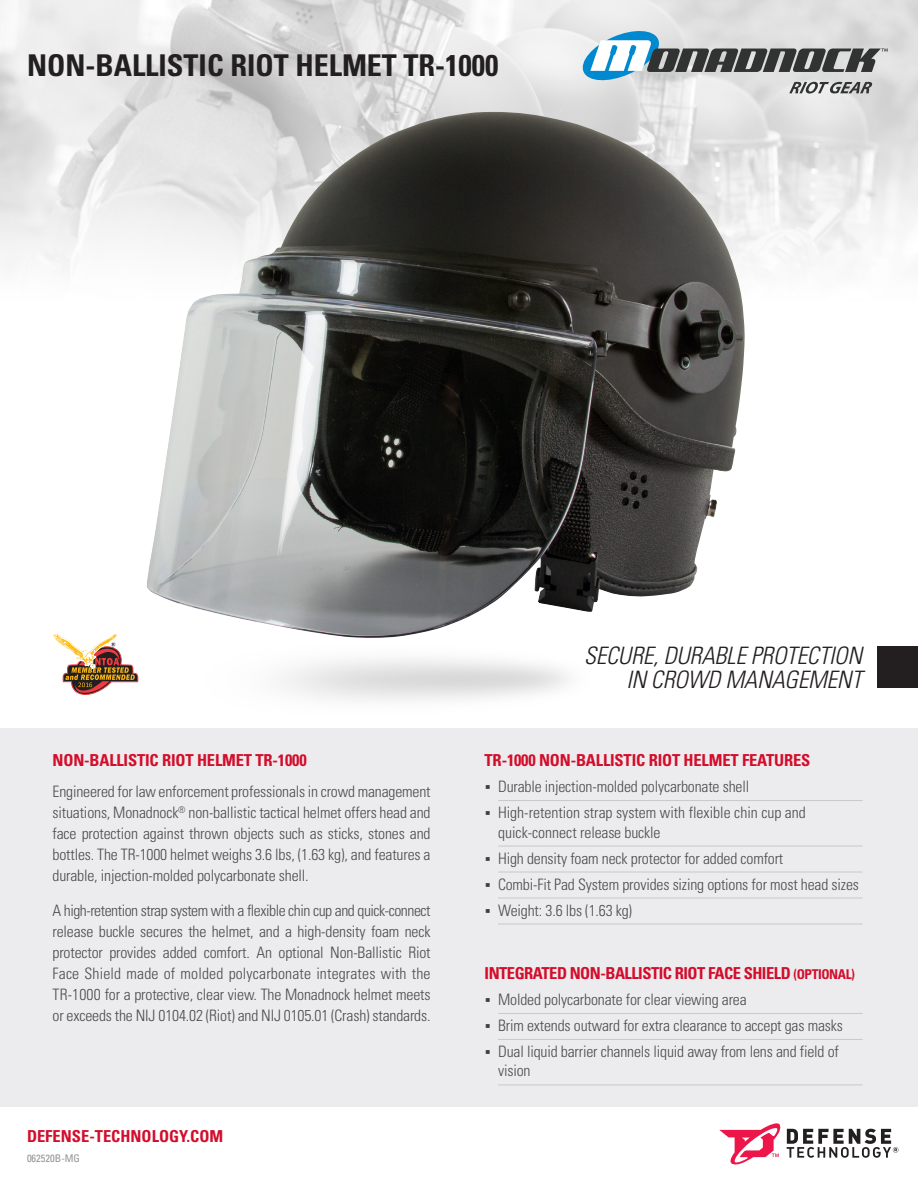
<style>
.page{position:relative;width:918px;height:1188px;background:#fff}
.page>*{position:absolute;margin:0;border:0;box-sizing:border-box;transform-origin:0 0}
.t1{font:700 condensed 30px "Univers";color:#231f20}
.t2{font:italic 300 condensed 24px/24px "Univers";letter-spacing:-.01em;color:#231f20;text-align:right}
.Sub_head{font:700 condensed 16.5px "Univers";letter-spacing:-.01em;color:#d30d2b}
.Sub_head-2{font:700 condensed 16.5px "Univers";letter-spacing:-.03em;color:#d30d2b}
.copy{font:300 condensed 15.75px/21px "Univers";letter-spacing:-.01em;color:#4b4c4d}
.t3{font:condensed 10.5px "Univers";color:#939598}
.s1{font-size:13.5px}
</style>
<div class="page">
<img style="left:0;top:0;width:918px;height:682px">
<div style="left:877px;top:647px;width:41px;height:41px;background:#231f20"></div>
<div style="left:0;top:728px;width:918px;height:379px;background:#ececee"></div>
<hr style="left:498px;top:800px;width:365px;height:1px;background:#c7c8ca">
<hr style="left:498px;top:846px;width:365px;height:1px;background:#c7c8ca">
<hr style="left:498px;top:872px;width:365px;height:1px;background:#c7c8ca">
<hr style="left:498px;top:898px;width:365px;height:1px;background:#c7c8ca">
<hr style="left:498px;top:924px;width:365px;height:1px;background:#c7c8ca">
<hr style="left:498px;top:1013px;width:365px;height:1px;background:#c7c8ca">
<hr style="left:498px;top:1039px;width:365px;height:1px;background:#c7c8ca">
<hr style="left:498px;top:1085px;width:365px;height:1px;background:#c7c8ca">
<img style="left:186px;top:638px;width:413px;height:63px">
<img style="left:146px;top:112px;width:599px;height:526px">
<svg style="left:53px;top:633px;width:85px;height:62px"></svg>
<svg style="left:720px;top:1123px;width:178px;height:42px"></svg>
<svg style="left:583px;top:31px;width:305px;height:63px;background:#aab3b8"></svg>
<p class="t1" style="left:27px;top:47px;width:473px">NON-BALLISTIC RIOT HELMET TR-1000</p>
<p class="t2" style="left:584px;top:644px;width:279px">SECURE, DURABLE PROTECTION<br>IN CROWD MANAGEMENT</p>
<p class="Sub_head" style="left:53px;top:750px;width:256px">NON-BALLISTIC RIOT HELMET TR-1000</p>
<p class="copy" style="left:53px;top:781px;width:380px;text-align:justify">Engineered for law enforcement professionals in crowd management situations, Monadnock<sup>®</sup> non-ballistic tactical helmet offers head and face protection against thrown objects such as sticks, stones and bottles. The TR-1000 helmet weighs 3.6 lbs, (1.63 kg), and features a durable, injection-molded polycarbonate shell.</p>
<p class="copy" style="left:53px;top:900px;width:380px;text-align:justify">A high-retention strap system with a flexible chin cup and quick-connect release buckle secures the helmet, and a high-density foam neck protector provides added comfort. An optional Non-Ballistic Riot Face Shield made of molded polycarbonate integrates with the TR-1000 for a protective, clear view. The Monadnock helmet meets or exceeds the NIJ 0104.02 (Riot) and NIJ 0105.01 (Crash) standards.</p>
<p class="Sub_head" style="left:27px;top:1126px;width:198px">DEFENSE-TECHNOLOGY.COM</p>
<p class="t3" style="left:27px;top:1151px;width:55px">062520B-MG</p>
<p class="Sub_head" style="left:485px;top:750px;width:327px">TR-1000 NON-BALLISTIC RIOT HELMET FEATURES</p>
<p class="copy" style="left:498px;top:776px;width:253px">Durable injection-molded polycarbonate shell</p>
<p class="copy" style="left:498px;top:803px;width:309px;line-height:19.5px">High-retention strap system with flexible chin cup and quick-connect release buckle</p>
<p class="copy" style="left:498px;top:848px;width:287px">High density foam neck protector for added comfort</p>
<p class="copy" style="left:498px;top:873px;width:362px">Combi-Fit Pad System provides sizing options for most head sizes</p>
<p class="copy" style="left:498px;top:899px;width:136px">Weight: 3.6 lbs (1.63 kg)</p>
<p class="Sub_head-2" style="left:485px;top:963px;width:372px">INTEGRATED NON-BALLISTIC RIOT FACE SHIELD <span class="s1">(OPTIONAL)</span></p>
<p class="copy" style="left:498px;top:989px;width:250px">Molded polycarbonate for clear viewing area</p>
<p class="copy" style="left:498px;top:1015px;width:346px">Brim extends outward for extra clearance to accept gas masks</p>
<p class="copy" style="left:498px;top:1042px;width:342px;line-height:19.5px">Dual liquid barrier channels liquid away from lens and field of vision</p>
</div>
